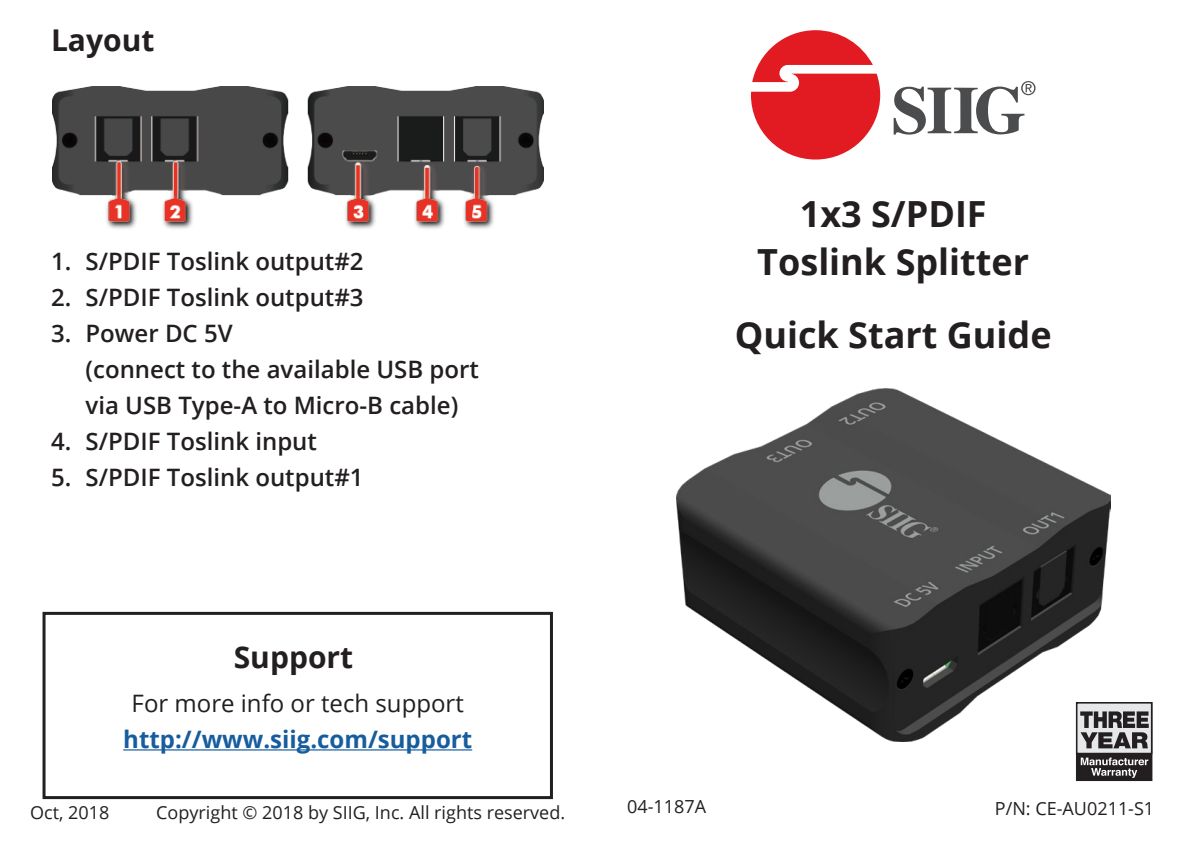
<style>
.page{position:relative;width:1191px;height:851px;background:#fff}
.page>*{position:absolute;margin:0;border:0;box-sizing:border-box;transform-origin:0 0}
.t1{font:700 36px/48px "Open Sans";color:#231f20;text-align:center}
.Item{font:700 30px "Open Sans";color:#231f20}
.t2{font:600 24px/36px "Open Sans";color:#231f20}
.Normal_Text{font:700 24px "Open Sans";color:#175d9e}
.Normal_Text-2{font:24px "Open Sans";color:#231f20}
.Small_Text{font:18px "Open Sans";color:#231f20}
</style>
<div class="page">
<svg style="left:893px;top:81px;width:142px;height:54px"></svg>
<svg style="left:751px;top:30px;width:129px;height:129px"></svg>
<div style="left:1076px;top:702px;width:75px;height:78px;background:#231f20"></div>
<div style="left:1076px;top:702px;width:75px;height:51px;background:#e6e7e9"></div>
<div style="left:1076px;top:702px;width:76px;height:52px;border:2px solid #231f20"></div>
<svg style="left:1080px;top:757px;width:68px;height:20px"></svg>
<svg style="left:1085px;top:711px;width:63px;height:37px"></svg>
<hr style="left:123px;top:749px;width:349px;height:1px;background:#175d9e">
<div style="left:43px;top:611px;width:510px;height:188px;border:3px solid #231f20"></div>
<img style="left:676px;top:388px;width:434px;height:353px">
<img style="left:52px;top:87px;width:491px;height:142px">
<p class="Item" style="left:51px;top:19px;width:105px">Layout</p>
<p class="t2" style="left:51px;top:243px;width:314px">1. S/PDIF Toslink output#2</p>
<p class="t2" style="left:51px;top:279px;width:314px">2. S/PDIF Toslink output#3</p>
<p class="t2" style="left:86px;top:315px;width:395px;text-indent:-34px">3. Power DC 5V<br>(connect to the available USB port via USB Type-A to Micro-B cable)</p>
<p class="t2" style="left:51px;top:423px;width:267px">4. S/PDIF Toslink input</p>
<p class="t2" style="left:51px;top:459px;width:314px">5. S/PDIF Toslink output#1</p>
<p class="Item" style="left:234px;top:636px;width:121px">Support</p>
<p class="Normal_Text-2" style="left:132px;top:686px;width:334px">For more info or tech support</p>
<p class="Normal_Text" style="left:123px;top:722px;width:350px">http://www.siig.com/support</p>
<p class="t1" style="left:757px;top:188px;width:273px">1x3 S/PDIF<br>Toslink Splitter</p>
<p class="t1" style="left:735px;top:310px;width:318px">Quick Start Guide</p>
<p class="Small_Text" style="left:30px;top:800px;width:81px">Oct, 2018</p>
<p class="Small_Text" style="left:156px;top:800px;width:410px">Copyright © 2018 by SIIG, Inc. All rights reserved.</p>
<p class="Small_Text" style="left:627px;top:794px;width:80px">04-1187A</p>
<p class="Small_Text" style="left:995px;top:795px;width:161px">P/N: CE-AU0211-S1</p>
</div>
